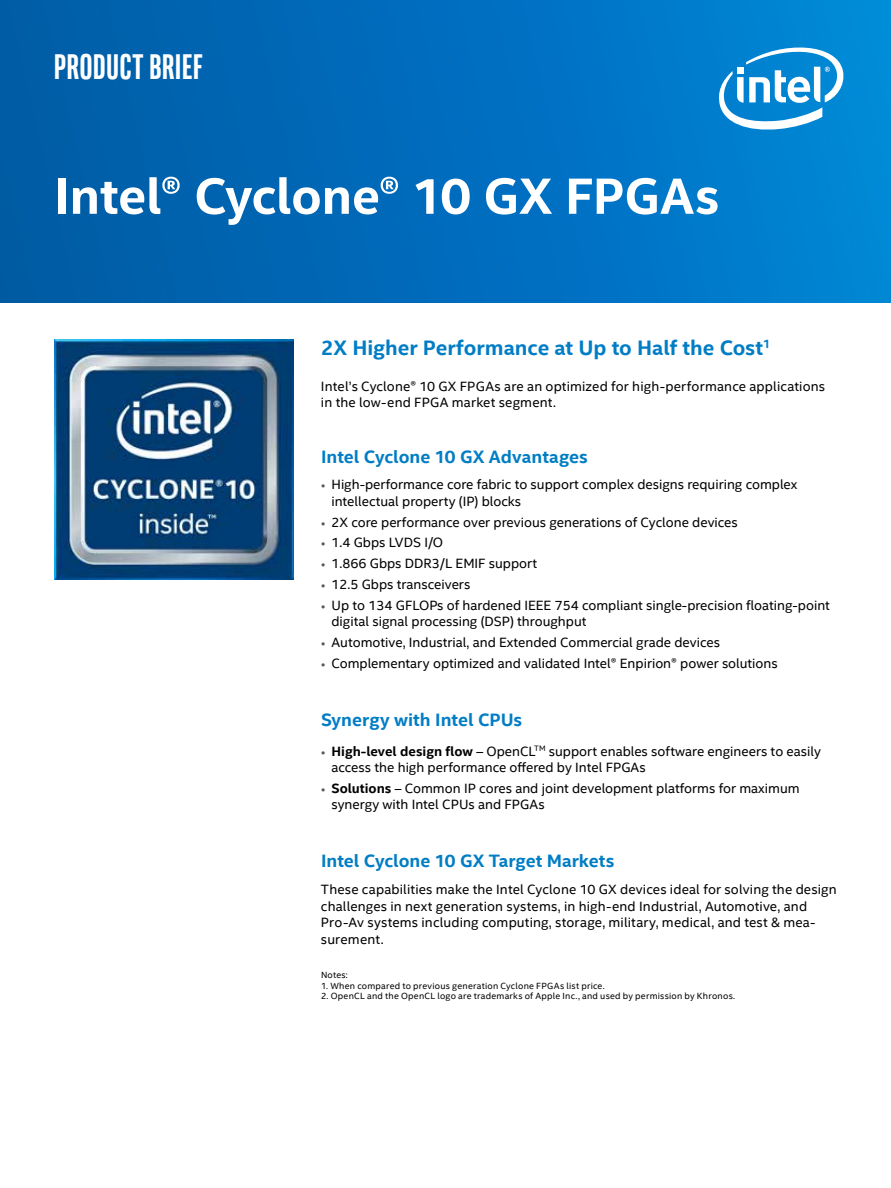
<style>
.page{position:relative;width:891px;height:1188px;background:#fff}
.page>*{position:absolute;margin:0;border:0;box-sizing:border-box;transform-origin:0 0}
.t1{font:700 51px "Intel Clear";letter-spacing:-.01em;color:#fff}
.t2{font:700 36px "Intel Clear Pro";letter-spacing:.025em;color:#fff}
.t3{font:700 21px "Intel Clear";color:#007dc5}
.t4{font:700 18px "Intel Clear";color:#007dc5}
.t5{font:13.5px/16.5px "Intel Clear";color:#000}
.t6{font:9px "Intel Clear";letter-spacing:.025em;color:#000}
.s1{font-size:12px;color:#58595b}
.s2{font-weight:700}
</style>
<div class="page">
<img style="left:0;top:0;width:891px;height:303px">
<img style="left:54px;top:339px;width:240px;height:240px">
<svg style="left:717px;top:41px;width:129px;height:91px"></svg>
<h2 class="t2" style="left:54px;top:44px;width:150px">PRODUCT BRIEF</h2>
<h1 class="t1" style="left:54px;top:161px;width:667px">Intel® Cyclone® 10 GX FPGAs</h1>
<h3 class="t3" style="left:321px;top:333px;width:451px">2X Higher Performance at Up to Half the Cost<sup>1</sup></h3>
<p class="t5" style="left:321px;top:377px;width:506px">Intel’s Cyclone® 10 GX FPGAs are an optimized for high-performance applications in the low-end FPGA market segment.</p>
<h3 class="t4" style="left:321px;top:445px;width:268px">Intel Cyclone 10 GX Advantages</h3>
<p class="t5" style="left:332px;top:476px;width:467px;text-indent:-10px"><span class="s1">•</span> High-performance core fabric to support complex designs requiring complex intellectual property (IP) blocks</p>
<p class="t5" style="left:321px;top:513px;width:418px"><span class="s1">•</span> 2X core performance over previous generations of Cyclone devices</p>
<p class="t5" style="left:321px;top:534px;width:124px"><span class="s1">•</span> 1.4 Gbps LVDS I/O</p>
<p class="t5" style="left:321px;top:555px;width:218px"><span class="s1">•</span> 1.866 Gbps DDR3/L EMIF support</p>
<p class="t5" style="left:321px;top:576px;width:151px"><span class="s1">•</span> 12.5 Gbps transceivers</p>
<p class="t5" style="left:332px;top:596px;width:500px;text-indent:-10px"><span class="s1">•</span> Up to 134 GFLOPs of hardened IEEE 754 compliant single-precision floating-point digital signal processing (DSP) throughput</p>
<p class="t5" style="left:321px;top:634px;width:401px"><span class="s1">•</span> Automotive, Industrial, and Extended Commercial grade devices</p>
<p class="t5" style="left:321px;top:655px;width:458px"><span class="s1">•</span> Complementary optimized and validated Intel® Enpirion® power solutions</p>
<h3 class="t4" style="left:321px;top:707px;width:203px">Synergy with Intel CPUs</h3>
<p class="t5" style="left:331px;top:742px;width:491px;text-indent:-10px"><span class="s1">•</span> <span class="s2">High-level design flow</span> – OpenCL<sup>TM</sup> support enables software engineers to easily access the high performance offered by Intel FPGAs</p>
<p class="t5" style="left:332px;top:779px;width:470px;text-indent:-10px"><span class="s1">•</span> <span class="s2">Solutions</span> – Common IP cores and joint development platforms for maximum synergy with Intel CPUs and FPGAs</p>
<h3 class="t4" style="left:321px;top:849px;width:295px">Intel Cyclone 10 GX Target Markets</h3>
<p class="t5" style="left:321px;top:881px;width:517px">These capabilities make the Intel Cyclone 10 GX devices ideal for solving the design challenges in next generation systems, in high-end Industrial, Automotive, and Pro-Av systems including computing, storage, military, medical, and test &amp; mea&shy;surement.</p>
<p class="t6" style="left:321px;top:968px;width:28px">Notes:</p>
<p class="t6" style="left:321px;top:979px;width:285px">1. When compared to previous generation Cyclone FPGAs list price.</p>
<p class="t6" style="left:321px;top:990px;width:416px">2. OpenCL and the OpenCL logo are trademarks of Apple Inc., and used by permission by Khronos.</p>
</div>
